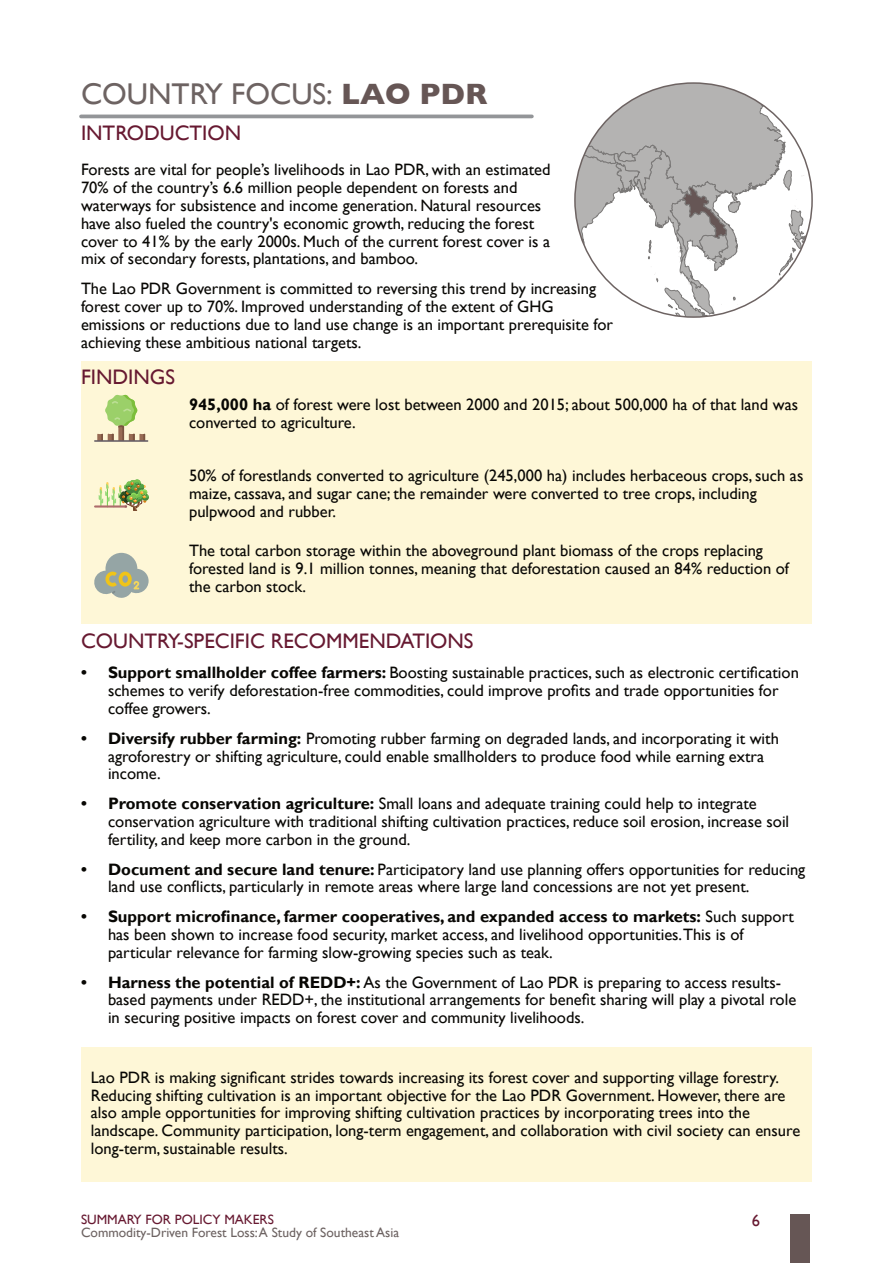
<style>
.page{position:relative;width:893px;height:1263px;background:#fff}
.page>*{position:absolute;margin:0;border:0;box-sizing:border-box;transform-origin:0 0}
.t1{font:30px "Gill Sans";color:#6d6362}
.t2{font:21px "Gill Sans";color:#671931}
.t3{font:16.5px/17.9px "Gill Sans";color:#080704}
.t4{font:16.5px "Gill Sans";color:#671931}
.t5{font:13.5px "Gill Sans";color:#6d6362}
.t6{font:13.5px "Gill Sans";color:#671931}
.s1{font-weight:700;color:#665655}
.s2{font-weight:700}
</style>
<div class="page">
<div style="left:81px;top:1048px;width:731px;height:134px;background:#fef7d7"></div>
<div style="left:81px;top:361px;width:731px;height:263px;background:#fef7d7"></div>
<svg style="left:575px;top:83px;width:237px;height:235px"></svg>
<svg style="left:97px;top:394px;width:48px;height:46px"></svg>
<hr style="left:94px;top:440px;width:54px;height:2px;background:#665e66">
<svg style="left:94px;top:553px;width:55px;height:45px"></svg>
<hr style="left:94px;top:505px;width:33px;height:3px;background:#ae6c6c">
<svg style="left:99px;top:479px;width:50px;height:32px"></svg>
<hr style="left:81px;top:115px;width:451px;height:3px;background:#939598">
<div style="left:791px;top:1214px;width:19px;height:49px;background:#665655"></div>
<h1 class="t1" style="left:81px;top:83px;width:408px">COUNTRY FOCUS: <span class="s1">LAO PDR</span></h1>
<p class="t2" style="left:81px;top:125px;width:162px">INTRODUCTION</p>
<p class="t3" style="left:81px;top:163px;width:471px">Forests are vital for people’s livelihoods in Lao PDR, with an estimated 70% of the country’s 6.6 million people dependent on forests and waterways for subsistence and income generation. Natural resources have also fueled the country's economic growth, reducing the forest cover to 41% by the early 2000s. Much of the current forest cover is a mix of secondary forests, plantations, and bamboo.</p>
<p class="t3" style="left:81px;top:282px;width:534px">The Lao PDR Government is committed to reversing this trend by increasing forest cover up to 70%. Improved understanding of the extent of GHG emissions or reductions due to land use change is an important prerequisite for achieving these ambitious national targets.</p>
<p class="t2" style="left:81px;top:369px;width:96px">FINDINGS</p>
<p class="t3" style="left:189px;top:397px;width:610px"><span class="s2">945,000 ha</span> of forest were lost between 2000 and 2015; about 500,000 ha of that land was converted to agriculture.</p>
<p class="t3" style="left:189px;top:469px;width:616px">50% of forestlands converted to agriculture (245,000 ha) includes herbaceous crops, such as maize, cassava, and sugar cane; the remainder were converted to tree crops, including pulpwood and rubber.</p>
<p class="t3" style="left:189px;top:543px;width:602px">The total carbon storage within the aboveground plant biomass of the crops replacing forested land is 9.1 million tonnes, meaning that deforestation caused an 84% reduction of the carbon stock.</p>
<p class="t2" style="left:81px;top:634px;width:394px">COUNTRY-SPECIFIC RECOMMENDATIONS</p>
<p class="t3" style="left:108px;top:665px;width:692px;text-indent:-27px"><span class="s2">• Support smallholder coffee farmers:</span> Boosting sustainable practices, such as electronic certification schemes to verify deforestation-free commodities, could improve profits and trade opportunities for coffee growers.</p>
<p class="t3" style="left:108px;top:731px;width:672px;text-indent:-27px"><span class="s2">• Diversify rubber farming:</span> Promoting rubber farming on degraded lands, and incorporating it with agroforestry or shifting agriculture, could enable smallholders to produce food while earning extra income.</p>
<p class="t3" style="left:108px;top:796px;width:683px;text-indent:-27px"><span class="s2">• Promote conservation agriculture:</span> Small loans and adequate training could help to integrate conservation agriculture with traditional shifting cultivation practices, reduce soil erosion, increase soil fertility, and keep more carbon in the ground.</p>
<p class="t3" style="left:108px;top:862px;width:699px;text-indent:-27px"><span class="s2">• Document and secure land tenure:</span> Participatory land use planning offers opportunities for reducing land use conflicts, particularly in remote areas where large land concessions are not yet present.</p>
<p class="t3" style="left:108px;top:909px;width:687px;text-indent:-27px"><span class="s2">• Support microfinance, farmer cooperatives, and expanded access to markets:</span> Such support has been shown to increase food security, market access, and livelihood opportunities.This is of particular relevance for farming slow-growing species such as teak.</p>
<p class="t3" style="left:108px;top:975px;width:690px;text-indent:-27px"><span class="s2">• Harness the potential of REDD+:</span> As the Government of Lao PDR is preparing to access results&shy;based payments under REDD+, the institutional arrangements for benefit sharing will play a pivotal role in securing positive impacts on forest cover and community livelihoods.</p>
<p class="t3" style="left:91px;top:1070px;width:711px">Lao PDR is making significant strides towards increasing its forest cover and supporting village forestry.<br>Reducing shifting cultivation is an important objective for the Lao PDR Government. However, there are also ample opportunities for improving shifting cultivation practices by incorporating trees into the landscape. Community participation, long-term engagement, and collaboration with civil society can ensure long-term, sustainable results.</p>
<p class="t6" style="left:81px;top:1214px;width:194px">SUMMARY FOR POLICY MAKERS</p>
<p class="t5" style="left:81px;top:1228px;width:320px">Commodity-Driven Forest Loss:A Study of Southeast Asia</p>
<p class="t4" style="left:752px;top:1214px;width:10px">6</p>
</div>
